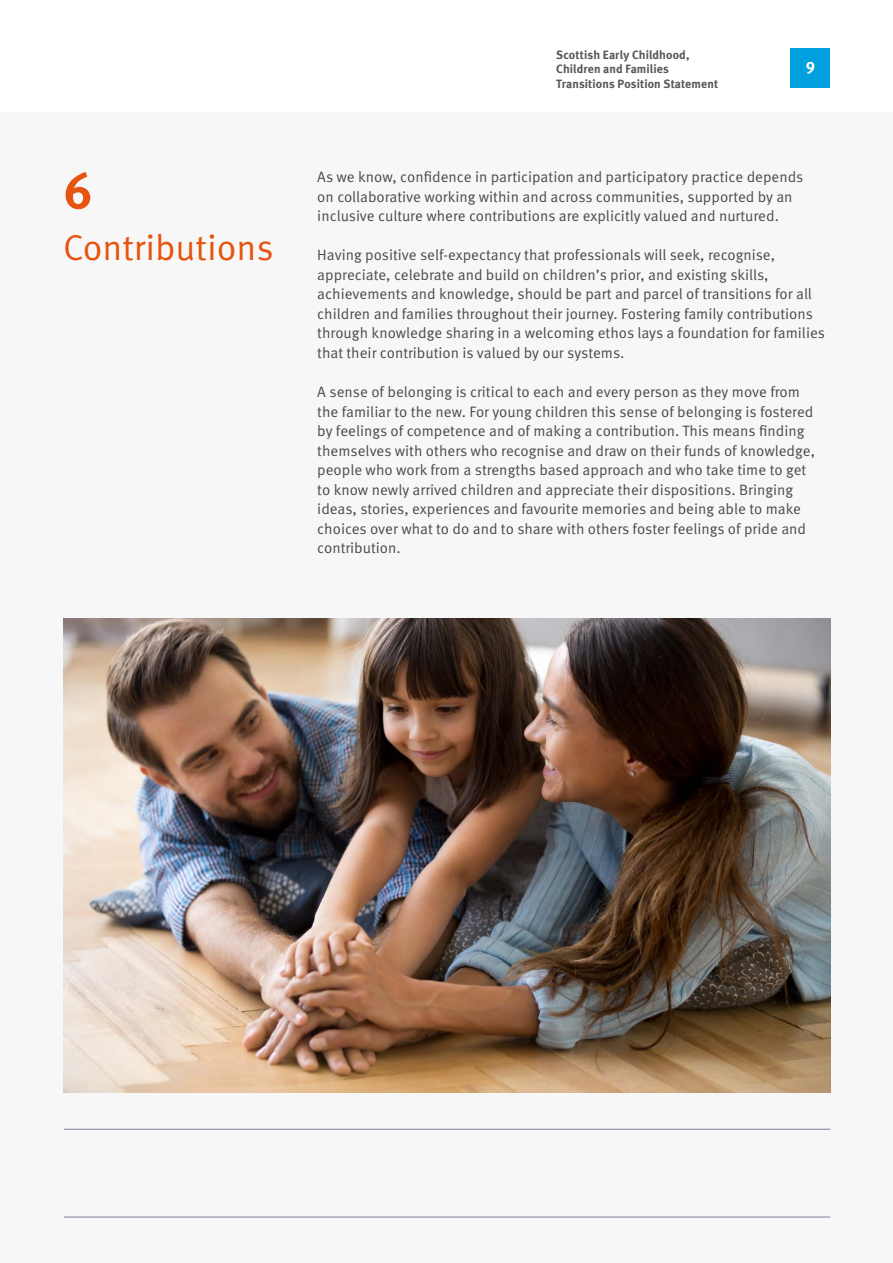
<style>
.page{position:relative;width:893px;height:1263px;background:#fff}
.page>*{position:absolute;margin:0;border:0;box-sizing:border-box;transform-origin:0 0}
._82{font:700 51px "Meta OT";color:#e6540f}
._82-2{font:36px "Meta OT Norm";color:#e6540f}
.t1{font:16.5px "Meta Bold LF";color:#fff}
.t2{font:15px/19.5px "Meta OT Norm";color:#4a4a49}
.Caption__Left_Aligne{font:12px/14.4px "Meta Bold LF";letter-spacing:.01em;color:#575756}
</style>
<div class="page">
<div style="left:0;top:113px;width:893px;height:1150px;background:#f7f7f8"></div>
<hr style="left:64px;top:1217px;width:766px;height:1px;background:#7b7e96">
<hr style="left:64px;top:1129px;width:766px;height:1px;background:#7b7e96">
<img style="left:64px;top:619px;width:766px;height:474px">
<div style="left:791px;top:49px;width:39px;height:39px;background:#009fdd"></div>
<p class="_82" style="left:63px;top:159px;width:31px">6</p>
<p class="_82-2" style="left:63px;top:225px;width:212px">Contributions</p>
<p class="Caption__Left_Aligne" style="left:556px;top:47px;width:163px">Scottish Early Childhood,<br>Children and Families<br>Transitions Position Statement</p>
<p class="t1" style="left:806px;top:57px;width:11px">9</p>
<p class="t2" style="left:317px;top:168px;width:488px">As we know, confidence in participation and participatory practice depends on collaborative working within and across communities, supported by an inclusive culture where contributions are explicitly valued and nurtured.</p>
<p class="t2" style="left:317px;top:246px;width:509px">Having positive self-expectancy that professionals will seek, recognise, appreciate, celebrate and build on children’s prior, and existing skills, achievements and knowledge, should be part and parcel of transitions for all children and families throughout their journey. Fostering family contributions through knowledge sharing in a welcoming ethos lays a foundation for families that their contribution is valued by our systems.</p>
<p class="t2" style="left:317px;top:382px;width:499px">A sense of belonging is critical to each and every person as they move from the familiar to the new. For young children this sense of belonging is fostered by feelings of competence and of making a contribution. This means finding themselves with others who recognise and draw on their funds of knowledge, people who work from a strengths based approach and who take time to get to know newly arrived children and appreciate their dispositions. Bringing ideas, stories, experiences and favourite memories and being able to make choices over what to do and to share with others foster feelings of pride and contribution.</p>
</div>
